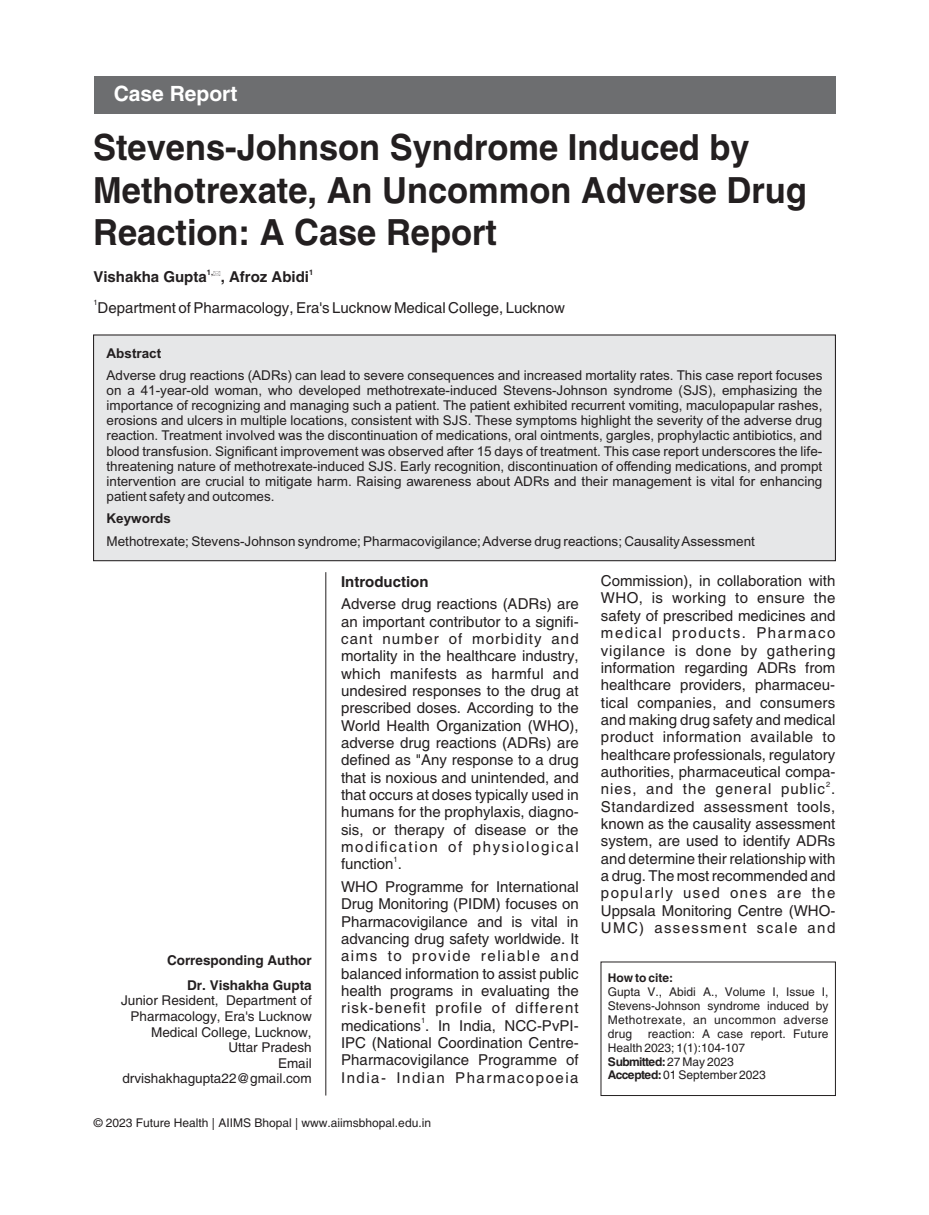
<style>
.page{position:relative;width:929px;height:1215px;background:#fff}
.page>*{position:absolute;margin:0;border:0;box-sizing:border-box;transform-origin:0 0}
.t1{font:700 36px/42.9px "Helvetica";color:#231f20;scale:.96 1}
.t2{font:700 21px "Helvetica";color:#fff}
.t3{font:15px/17.4px "Helvetica";color:#231f20;text-align:justify}
.t4{font:700 15px "Helvetica";color:#231f20}
.t5{font:13.5px/15.1px "Arial";color:#231f20;text-align:justify}
.t6{font:13.5px/15.6px "Helvetica";color:#231f20;text-align:right}
.t7{font:700 13.5px/25px "Helvetica";color:#231f20;text-align:right}
.t8{font:700 13.5px "Arial";color:#231f20}
.t9{font:12px/14px "Helvetica";color:#231f20;text-align:justify}
.t10{font:700 12px "Helvetica";color:#231f20}
.t11{font:7.5px "Helvetica";color:#231f20}
.t12{font:700 7.5px "Helvetica";color:#231f20}
.s1{font-weight:700}
</style>
<div class="page">
<div style="left:93px;top:334px;width:743px;height:228px;background:#e6e7e8"></div>
<div style="left:94px;top:76px;width:741px;height:38px;background:#6d6e70"></div>
<div style="left:600px;top:962px;width:236px;height:134px;border:1px solid #231f20"></div>
<hr style="left:325px;top:572px;width:1px;height:524px;background:#231f20">
<h2 class="t2" style="left:114px;top:86px;width:125px">Case Report</h2>
<h1 class="t1" style="left:93px;top:129px;width:745px">Stevens-Johnson Syndrome Induced by<br>Methotrexate, An Uncommon Adverse Drug<br>Reaction: A Case Report</h1>
<p class="t12" style="left:207px;top:269px;width:8px">1,</p>
<p class="t12" style="left:309px;top:269px;width:6px">1</p>
<p class="t4" style="left:93px;top:271px;width:217px">Vishakha Gupta , Afroz Abidi</p>
<p class="t11" style="left:93px;top:300px;width:6px">1</p>
<p class="t3" style="left:98px;top:300px;width:469px">Department of Pharmacology, Era's Lucknow Medical College, Lucknow</p>
<p class="t8" style="left:107px;top:348px;width:56px">Abstract</p>
<p class="t5" style="left:107px;top:369px;width:717px">Adverse drug reactions (ADRs) can lead to severe consequences and increased mortality rates. This case report focuses on a 41-year-old woman, who developed methotrexate-induced Stevens-Johnson syndrome (SJS), emphasizing the importance of recognizing and managing such a patient. The patient exhibited recurrent vomiting, maculopapular rashes, erosions and ulcers in multiple locations, consistent with SJS. These symptoms highlight the severity of the adverse drug reaction. Treatment involved was the discontinuation of medications, oral ointments, gargles, prophylactic antibiotics, and blood transfusion. Significant improvement was observed after 15 days of treatment. This case report underscores the life&shy;threatening nature of methotrexate-induced SJS. Early recognition, discontinuation of offending medications, and prompt intervention are crucial to mitigate harm. Raising awareness about ADRs and their management is vital for enhancing patient safety and outcomes.</p>
<p class="t8" style="left:106px;top:514px;width:66px">Keywords</p>
<p class="t5" style="left:106px;top:535px;width:650px">Methotrexate; Stevens-Johnson syndrome; Pharmacovigilance; Adverse drug reactions; Causality Assessment</p>
<p class="t7" style="left:167px;top:949px;width:146px">Corresponding Author<br>Dr. Vishakha Gupta</p>
<p class="t6" style="left:121px;top:994px;width:192px">Junior Resident, Department of<br>Pharmacology, Era's Lucknow<br>Medical College, Lucknow,<br>Uttar Pradesh<br>Email drvishakhagupta22@gmail.com</p>
<p class="t4" style="left:341px;top:576px;width:89px">Introduction</p>
<p class="t3" style="left:341px;top:597px;width:239px">Adverse drug reactions (ADRs) are an important contributor to a signifi&shy;cant number of morbidity and mortality in the healthcare industry, which manifests as harmful and undesired responses to the drug at prescribed doses. According to the World Health Organization (WHO), adverse drug reactions (ADRs) are defined as "Any response to a drug that is noxious and unintended, and that occurs at doses typically used in humans for the prophylaxis, diagno&shy;sis, or therapy of disease or the modification of physiological function .</p>
<p class="t11" style="left:394px;top:856px;width:6px">1</p>
<p class="t3" style="left:341px;top:879px;width:239px">WHO Programme for International Drug Monitoring (PIDM) focuses on Pharmacovigilance and is vital in advancing drug safety worldwide. It aims to provide reliable and balanced information to assist public health programs in evaluating the risk-benefit profile of different medications . In India, NCC-PvPI-</p>
<p class="t11" style="left:421px;top:1018px;width:6px">1</p>
<p class="t3" style="left:341px;top:1035px;width:239px">IPC (National Coordination Centre-Pharmacovigilance Programme of India- Indian Pharmacopoeia</p>
<p class="t9" style="left:94px;top:1117px;width:339px">© 2023 Future Health | AIIMS Bhopal | www.aiimsbhopal.edu.in</p>
<p class="t3" style="left:601px;top:574px;width:236px">Commission), in collaboration with WHO, is working to ensure the safety of prescribed medicines and medical products. Pharmaco vigilance is done by gathering information regarding ADRs from healthcare providers, pharmaceu&shy;tical companies, and consumers and making drug safety and medical product information available to healthcare professionals, regulatory authorities, pharmaceutical compa&shy;nies, and the general public .</p>
<p class="t11" style="left:826px;top:781px;width:6px">2</p>
<p class="t3" style="left:601px;top:799px;width:236px">Standardized assessment tools, known as the causality assessment system, are used to identify ADRs and determine their relationship with a drug. The most recommended and popularly used ones are the Uppsala Monitoring Centre (WHO-UMC) assessment scale and</p>
<p class="t10" style="left:608px;top:974px;width:67px">How to cite:</p>
<p class="t9" style="left:608px;top:986px;width:222px">Gupta V., Abidi A., Volume I, Issue I, Stevens-Johnson syndrome induced by Methotrexate, an uncommon adverse drug</p>
<p class="t9" style="left:608px;top:1028px;width:222px;text-align:left;text-indent:40px">reaction: A case report. Future<br>Health 2023; 1(1):104-107<br><span class="s1">Submitted:</span>27 May 2023<br><span class="s1">Accepted:</span>01 September 2023</p>
</div>
